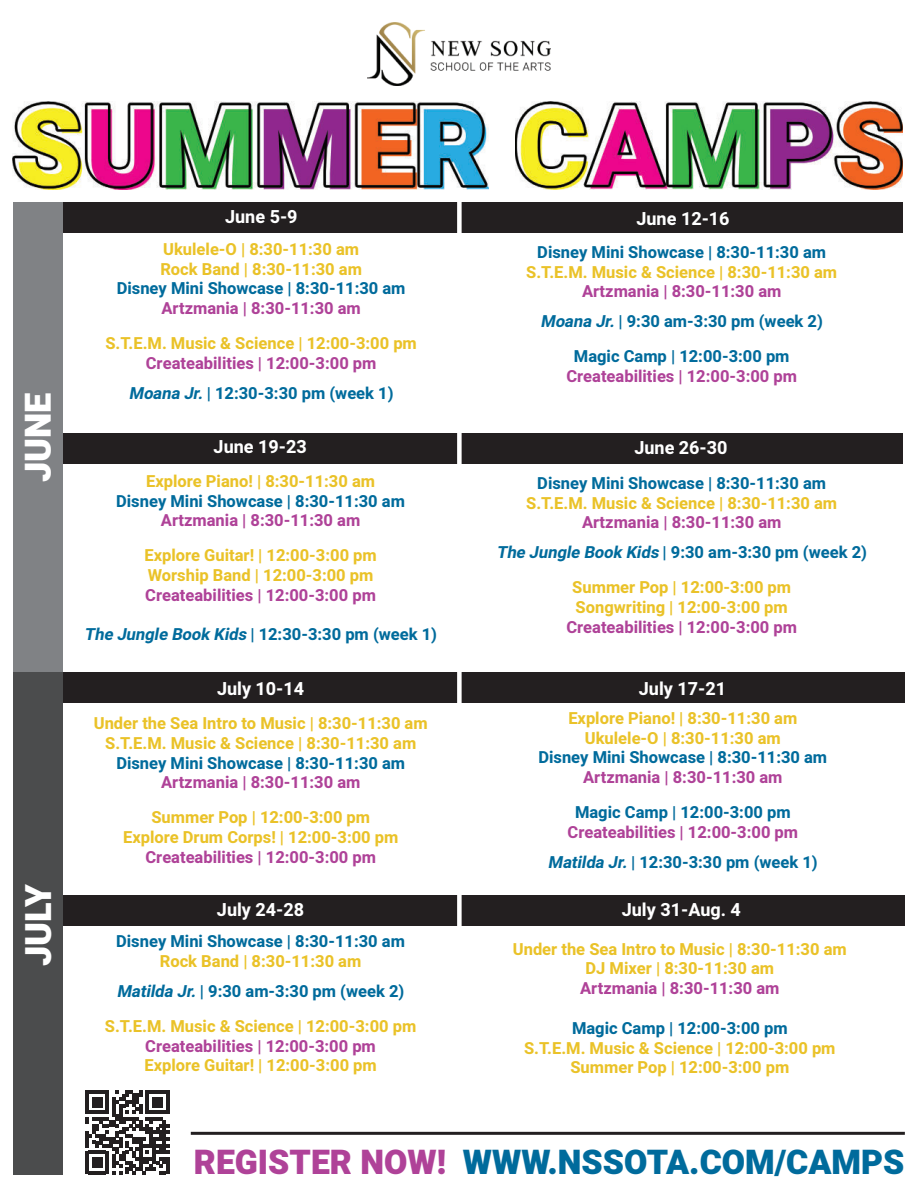
<style>
.page{position:relative;width:918px;height:1188px;background:#fff}
.page>*{position:absolute;margin:0;border:0;box-sizing:border-box;transform-origin:0 0}
.t1{font:900 36px "Heebo";color:#fff}
.t2{font:900 33.75px "Heebo";color:#006b9c}
.t3{font:700 18px "Heebo";color:#fff}
.t4{font:700 16.5px/19.8px "Heebo";color:#eac228;text-align:center}
.t5{font:700 16.5px/30px "Heebo";color:#af4298;text-align:center}
.t6{font:700 16.5px "Heebo";color:#006b9c}
.s1{font-style:italic;color:#006b9c}
.s2{color:#006b9c}
.s3{font-style:italic}
.s4{color:#af4298}
</style>
<div class="page">
<hr style="left:191px;top:1132px;width:714px;height:3px;background:#231f20">
<div style="left:14px;top:895px;width:891px;height:31px;background:#231f20"></div>
<div style="left:14px;top:672px;width:891px;height:31px;background:#231f20"></div>
<div style="left:14px;top:433px;width:889px;height:30px;background:#231f20"></div>
<div style="left:14px;top:202px;width:889px;height:31px;background:#231f20"></div>
<div style="left:457px;top:194px;width:5px;height:930px;background:#fff"></div>
<img style="left:13px;top:101px;width:475px;height:89px">
<img style="left:515px;top:102px;width:388px;height:87px">
<div style="left:14px;top:202px;width:49px;height:470px;background:#808285"></div>
<div style="left:14px;top:672px;width:49px;height:502px;background:#4b4c4d"></div>
<svg style="left:85px;top:1090px;width:84px;height:84px"></svg>
<img style="left:367px;top:23px;width:183px;height:63px">
<h1 class="t1" style="left:13px;top:482px;width:91px;rotate:-90deg">JUNE</h1>
<h1 class="t1" style="left:14px;top:966px;width:84px;rotate:-90deg">JULY</h1>
<p class="t3" style="left:225px;top:205px;width:74px">June 5-9</p>
<p class="t4" style="left:160px;top:238px;width:203px;text-align:left">Ukulele-O | 8:30-11:30 am<br>Rock Band | 8:30-11:30 am</p>
<p class="t6" style="left:117px;top:277px;width:290px">Disney Mini Showcase | 8:30-11:30 am</p>
<p class="t5" style="left:161px;top:293px;width:201px">Artzmania | 8:30-11:30 am</p>
<p class="t4" style="left:105px;top:333px;width:313px">S.T.E.M. Music &amp; Science | 12:00-3:00 pm</p>
<p class="t5" style="left:129px;top:347px;width:266px">Createabilities | 12:00-3:00 pm<br><span class="s1">Moana Jr.</span><span class="s2">| 12:30-3:30 pm (week 1)</span></p>
<p class="t3" style="left:214px;top:434px;width:95px">June 19-23</p>
<p class="t4" style="left:146px;top:471px;width:231px">Explore Piano! | 8:30-11:30 am</p>
<p class="t6" style="left:116px;top:489px;width:290px">Disney Mini Showcase | 8:30-11:30 am</p>
<p class="t5" style="left:161px;top:505px;width:201px">Artzmania | 8:30-11:30 am</p>
<p class="t4" style="left:144px;top:545px;width:234px;text-align:left">Explore Guitar! | 12:00-3:00 pm<br>Worship Band | 12:00-3:00 pm</p>
<p class="t5" style="left:145px;top:579px;width:232px">Createabilities | 12:00-3:00 pm</p>
<p class="t6" style="left:84px;top:623px;width:354px"><span class="s3">The Jungle Book Kids</span> | 12:30-3:30 pm (week 1)</p>
<p class="t3" style="left:217px;top:676px;width:89px">July 10-14</p>
<p class="t4" style="left:94px;top:713px;width:335px">Under the Sea Intro to Music | 8:30-11:30 am<br>S.T.E.M. Music &amp; Science | 8:30-11:30 am</p>
<p class="t6" style="left:116px;top:751px;width:290px">Disney Mini Showcase | 8:30-11:30 am</p>
<p class="t5" style="left:161px;top:767px;width:201px">Artzmania | 8:30-11:30 am</p>
<p class="t4" style="left:123px;top:807px;width:277px">Summer Pop | 12:00-3:00 pm<br>Explore Drum Corps! | 12:00-3:00 pm</p>
<p class="t5" style="left:145px;top:841px;width:232px">Createabilities | 12:00-3:00 pm</p>
<p class="t3" style="left:217px;top:897px;width:89px">July 24-28</p>
<p class="t6" style="left:116px;top:930px;width:290px">Disney Mini Showcase | 8:30-11:30 am</p>
<p class="t4" style="left:117px;top:946px;width:289px;line-height:30px">Rock Band | 8:30-11:30 am<br><span class="s1">Matilda Jr.</span><span class="s2">| 9:30 am-3:30 pm (week 2)</span></p>
<p class="t4" style="left:105px;top:1016px;width:313px">S.T.E.M. Music &amp; Science | 12:00-3:00 pm</p>
<p class="t5" style="left:145px;top:1030px;width:232px">Createabilities | 12:00-3:00 pm</p>
<p class="t4" style="left:144px;top:1055px;width:234px">Explore Guitar! | 12:00-3:00 pm</p>
<p class="t3" style="left:636px;top:206px;width:95px">June 12-16</p>
<p class="t6" style="left:537px;top:240px;width:290px">Disney Mini Showcase | 8:30-11:30 am</p>
<p class="t4" style="left:526px;top:261px;width:313px">S.T.E.M. Music &amp; Science | 8:30-11:30 am</p>
<p class="t5" style="left:541px;top:276px;width:284px">Artzmania | 8:30-11:30 am<br><span class="s1">Moana Jr.</span><span class="s2">| 9:30 am-3:30 pm (week 2)</span></p>
<p class="t6" style="left:574px;top:345px;width:217px">Magic Camp | 12:00-3:00 pm</p>
<p class="t5" style="left:566px;top:361px;width:232px">Createabilities | 12:00-3:00 pm</p>
<p class="t3" style="left:634px;top:435px;width:95px">June 26-30</p>
<p class="t6" style="left:537px;top:471px;width:290px">Disney Mini Showcase | 8:30-11:30 am</p>
<p class="t4" style="left:526px;top:492px;width:313px">S.T.E.M. Music &amp; Science | 8:30-11:30 am</p>
<p class="t5" style="left:496px;top:507px;width:372px">Artzmania | 8:30-11:30 am<br><span class="s1">The Jungle Book Kids</span> <span class="s2">| 9:30 am-3:30 pm (week 2)</span></p>
<p class="t4" style="left:572px;top:577px;width:220px;text-align:left">Summer Pop | 12:00-3:00 pm<br>Songwriting | 12:00-3:00 pm</p>
<p class="t5" style="left:566px;top:611px;width:232px">Createabilities | 12:00-3:00 pm</p>
<p class="t3" style="left:639px;top:676px;width:89px">July 17-21</p>
<p class="t4" style="left:568px;top:708px;width:231px">Explore Piano! | 8:30-11:30 am<br>Ukulele-O | 8:30-11:30 am</p>
<p class="t6" style="left:538px;top:746px;width:290px">Disney Mini Showcase | 8:30-11:30 am</p>
<p class="t5" style="left:583px;top:762px;width:201px">Artzmania | 8:30-11:30 am</p>
<p class="t6" style="left:575px;top:801px;width:217px">Magic Camp | 12:00-3:00 pm</p>
<p class="t5" style="left:548px;top:816px;width:271px">Createabilities | 12:00-3:00 pm<br><span class="s1">Matilda Jr.</span><span class="s2">| 12:30-3:30 pm (week 1)</span></p>
<p class="t3" style="left:622px;top:897px;width:121px">July 31-Aug. 4</p>
<p class="t4" style="left:513px;top:938px;width:335px">Under the Sea Intro to Music | 8:30-11:30 am<br>DJ Mixer | 8:30-11:30 am</p>
<p class="t5" style="left:580px;top:973px;width:201px">Artzmania | 8:30-11:30 am</p>
<p class="t6" style="left:572px;top:1016px;width:217px">Magic Camp | 12:00-3:00 pm</p>
<p class="t4" style="left:524px;top:1037px;width:313px">S.T.E.M. Music &amp; Science | 12:00-3:00 pm<br>Summer Pop | 12:00-3:00 pm</p>
<h2 class="t2" style="left:194px;top:1139px;width:712px"><span class="s4">REGISTER NOW!</span> WWW.NSSOTA.COM/CAMPS</h2>
</div>
